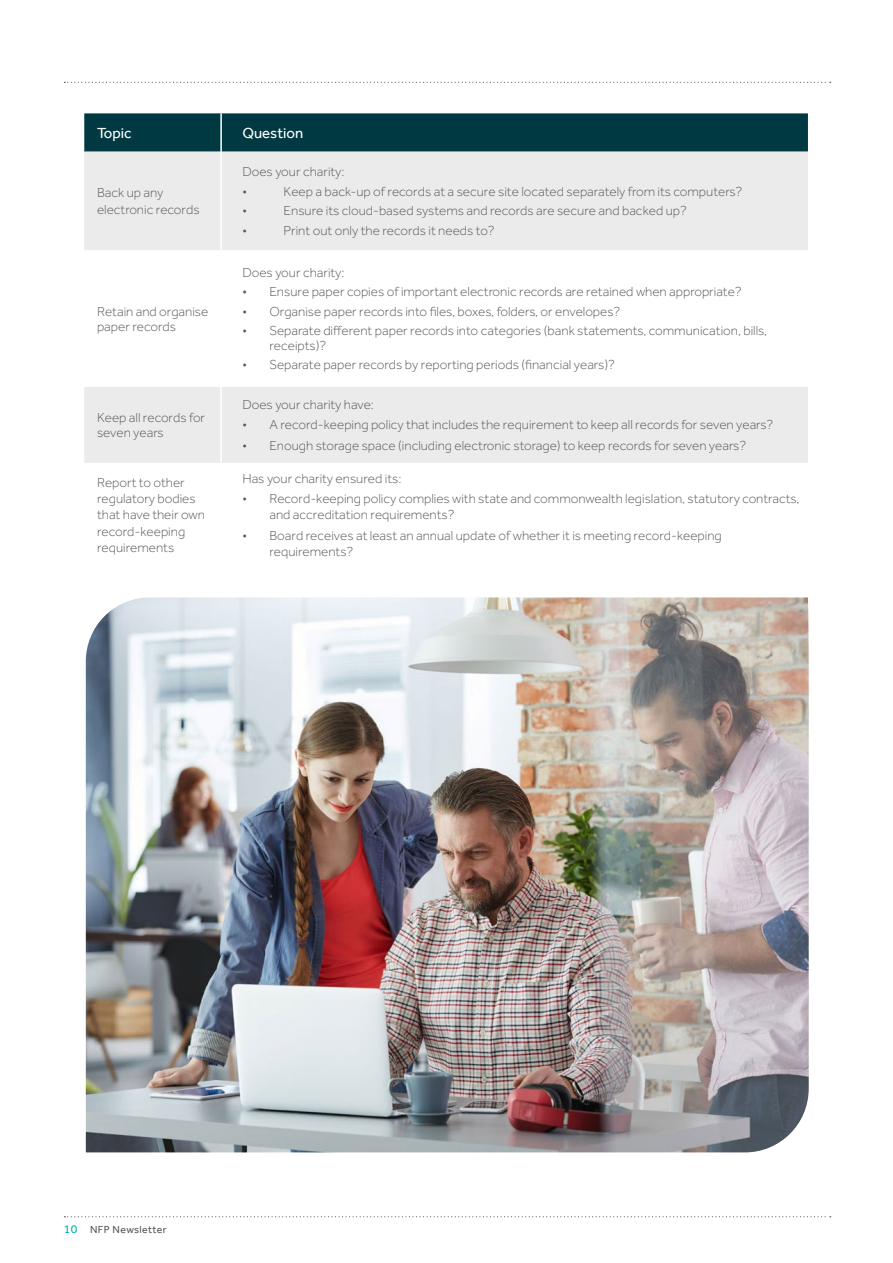
<style>
.page{position:relative;width:893px;height:1263px;background:#fff}
.page>*{position:absolute;margin:0;border:0;box-sizing:border-box;transform-origin:0 0}
.t1{font:15px "Effra";color:#fff}
.t2{font:300 13.5px/16.2px "Effra";color:#58595b}
.t3{font:10.5px "Effra";letter-spacing:.04em;color:#58595b}
.s1{font-size:12px;color:#00b5b4}
</style>
<div class="page">
<svg style="left:64px;top:1216px;width:767px;height:1px"></svg>
<svg style="left:64px;top:82px;width:767px;height:1px"></svg>
<div style="left:84px;top:113px;width:724px;height:39px;background:#003942"></div>
<svg style="left:84px;top:152px;width:724px;height:311px;fill:#ebebec"></svg>
<hr style="left:220px;top:113px;width:2px;height:39px;background:#fff">
<hr style="left:220px;top:152px;width:2px;height:98px;background:#fff">
<hr style="left:220px;top:250px;width:2px;height:137px;background:#fff">
<hr style="left:220px;top:387px;width:2px;height:76px;background:#fff">
<img style="left:86px;top:597px;width:723px;height:555px">
<p class="t1" style="left:97px;top:124px;width:36px">Topic</p>
<p class="t1" style="left:242px;top:124px;width:62px">Question</p>
<p class="t2" style="left:97px;top:185px;width:104px">Back up any electronic records</p>
<p class="t2" style="left:97px;top:303px;width:113px;line-height:15px">Retain and organise paper records</p>
<p class="t2" style="left:97px;top:410px;width:110px;line-height:15px">Keep all records for seven years</p>
<p class="t2" style="left:242px;top:162px;width:104px;line-height:19.5px">Does your charity: •</p>
<p class="t2" style="left:284px;top:183px;width:460px">Keep a back-up of records at a secure site located separately from its computers?</p>
<p class="t2" style="left:242px;top:203px;width:6px">•</p>
<p class="t2" style="left:284px;top:203px;width:405px">Ensure its cloud-based systems and records are secure and backed up?</p>
<p class="t2" style="left:242px;top:222px;width:6px">•</p>
<p class="t2" style="left:284px;top:222px;width:212px">Print out only the records it needs to?</p>
<p class="t2" style="left:242px;top:264px;width:104px">Does your charity:</p>
<p class="t2" style="left:242px;top:284px;width:501px">• Ensure paper copies of important electronic records are retained when appropriate?</p>
<p class="t2" style="left:242px;top:303px;width:379px">• Organise paper records into files, boxes, folders, or envelopes?</p>
<p class="t2" style="left:269px;top:323px;width:499px;line-height:15px;text-indent:-27px">• Separate different paper records into categories (bank statements, communication, bills, receipts)?</p>
<p class="t2" style="left:242px;top:356px;width:374px">• Separate paper records by reporting periods (financial years)?</p>
<p class="t2" style="left:242px;top:396px;width:133px">Does your charity have:</p>
<p class="t2" style="left:242px;top:417px;width:532px">• A record-keeping policy that includes the requirement to keep all records for seven years?</p>
<p class="t2" style="left:242px;top:437px;width:505px">• Enough storage space (including electronic storage) to keep records for seven years?</p>
<p class="t2" style="left:97px;top:474px;width:109px">Report to other regulatory bodies that have their own record-keeping requirements</p>
<p class="t2" style="left:242px;top:470px;width:160px">Has your charity ensured its:</p>
<p class="t2" style="left:269px;top:490px;width:531px;text-indent:-27px">• Record-keeping policy complies with state and commonwealth legislation, statutory contracts, and accreditation requirements?</p>
<p class="t2" style="left:269px;top:527px;width:454px;text-indent:-27px">• Board receives at least an annual update of whether it is meeting record-keeping requirements?</p>
<p class="t3" style="left:64px;top:1223px;width:104px"><span class="s1">10</span> NFP Newsletter</p>
</div>
